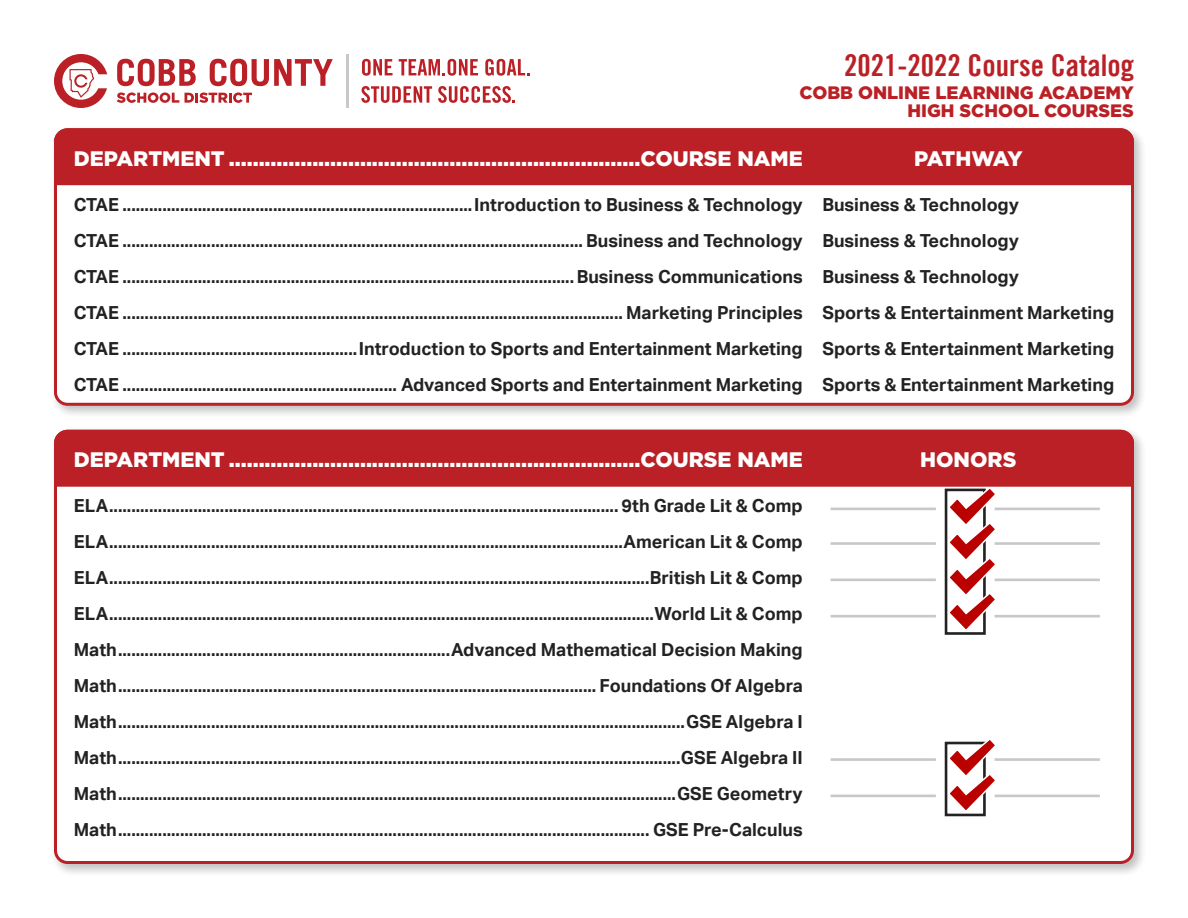
<style>
.page{position:relative;width:1188px;height:918px;background:#fff}
.page>*{position:absolute;margin:0;border:0;box-sizing:border-box;transform-origin:0 0}
.t1{font:30px "Trade Gothic LT Bold Cond Twenty";color:#ba2025}
.t2{font:900 21px "Gotham";color:#fff}
.t3{font:900 21px "Gotham";letter-spacing:-.08em;color:#fff}
.t4{font:700 18px/36px "Aktiv Grotesk";color:#222;text-align:justify}
.t5{font:900 18px/18px "Gotham";color:#ba2025;text-align:right}
</style>
<div class="page">
<hr style="left:346px;top:54px;width:3px;height:54px;background:#c9c7c7">
<svg style="left:362px;top:59px;width:31px;height:17px"></svg>
<svg style="left:399px;top:59px;width:79px;height:17px"></svg>
<svg style="left:485px;top:59px;width:45px;height:17px"></svg>
<svg style="left:361px;top:86px;width:71px;height:17px"></svg>
<svg style="left:438px;top:86px;width:77px;height:17px"></svg>
<svg style="left:54px;top:54px;width:53px;height:54px"></svg>
<svg style="left:117px;top:59px;width:79px;height:27px"></svg>
<svg style="left:210px;top:59px;width:123px;height:27px"></svg>
<svg style="left:117px;top:92px;width:62px;height:11px"></svg>
<svg style="left:185px;top:92px;width:67px;height:11px"></svg>
<div style="left:51px;top:125px;width:1096px;height:294px;background:#000;opacity:.25"></div>
<div style="left:56px;top:130px;width:1076px;height:274px;background:#fff;border-radius:12px"></div>
<div style="left:51px;top:427px;width:1096px;height:450px;background:#000;opacity:.25"></div>
<div style="left:56px;top:431px;width:1076px;height:431px;background:#fff;border-radius:12px"></div>
<div style="left:54px;top:128px;width:1080px;height:57px;background:#ba2025"></div>
<div style="left:54px;top:430px;width:1080px;height:57px;background:#ba2025"></div>
<div style="left:945px;top:489px;width:41px;height:146px;border:3px solid #222"></div>
<div style="left:945px;top:742px;width:41px;height:74px;border:3px solid #222"></div>
<hr style="left:995px;top:508px;width:105px;height:2px;background:#c9c7c7">
<hr style="left:995px;top:579px;width:105px;height:2px;background:#c9c7c7">
<hr style="left:995px;top:795px;width:105px;height:2px;background:#c9c7c7">
<hr style="left:995px;top:542px;width:105px;height:3px;background:#c9c7c7">
<hr style="left:995px;top:758px;width:105px;height:3px;background:#c9c7c7">
<hr style="left:995px;top:615px;width:105px;height:2px;background:#c9c7c7">
<hr style="left:831px;top:508px;width:105px;height:2px;background:#c9c7c7">
<hr style="left:831px;top:579px;width:105px;height:2px;background:#c9c7c7">
<hr style="left:831px;top:795px;width:105px;height:2px;background:#c9c7c7">
<hr style="left:831px;top:542px;width:105px;height:3px;background:#c9c7c7">
<hr style="left:831px;top:758px;width:105px;height:3px;background:#c9c7c7">
<hr style="left:831px;top:615px;width:105px;height:2px;background:#c9c7c7">
<svg style="left:947px;top:740px;width:51px;height:74px"></svg>
<svg style="left:947px;top:486px;width:51px;height:147px"></svg>
<h1 class="t1" style="left:844px;top:47px;width:291px">2021-2022 Course Catalog</h1>
<p class="t5" style="left:800px;top:84px;width:336px">COBB ONLINE LEARNING ACADEMY<br>HIGH SCHOOL COURSES</p>
<p class="t2" style="left:74px;top:144px;width:730px">DEPARTMENT .....................................................................COURSE NAME</p>
<p class="t3" style="left:914px;top:144px;width:110px">PATHWAY</p>
<p class="t4" style="left:74px;top:186px;width:731px">CTAE ...............................................................................Introduction to Business &amp; Technology CTAE ........................................................................................................ Business and Technology CTAE ......................................................................................................Business Communications CTAE ................................................................................................................. Marketing Principles CTAE .....................................................Introduction to Sports and Entertainment Marketing CTAE .............................................................. Advanced Sports and Entertainment Marketing</p>
<p class="t4" style="left:822px;top:186px;width:293px;text-align:left">Business &amp; Technology<br>Business &amp; Technology<br>Business &amp; Technology<br>Sports &amp; Entertainment Marketing<br>Sports &amp; Entertainment Marketing<br>Sports &amp; Entertainment Marketing</p>
<p class="t2" style="left:74px;top:445px;width:730px">DEPARTMENT .....................................................................COURSE NAME</p>
<p class="t4" style="left:74px;top:488px;width:731px">ELA................................................................................................................... 9th Grade Lit &amp; Comp ELA....................................................................................................................American Lit &amp; Comp ELA..........................................................................................................................British Lit &amp; Comp ELA...........................................................................................................................World Lit &amp; Comp Math...........................................................................Advanced Mathematical Decision Making Math............................................................................................................ Foundations Of Algebra Math................................................................................................................................GSE Algebra I Math...............................................................................................................................GSE Algebra II Math..............................................................................................................................GSE Geometry Math........................................................................................................................ GSE Pre-Calculus</p>
<p class="t2" style="left:920px;top:445px;width:98px">HONORS</p>
</div>
